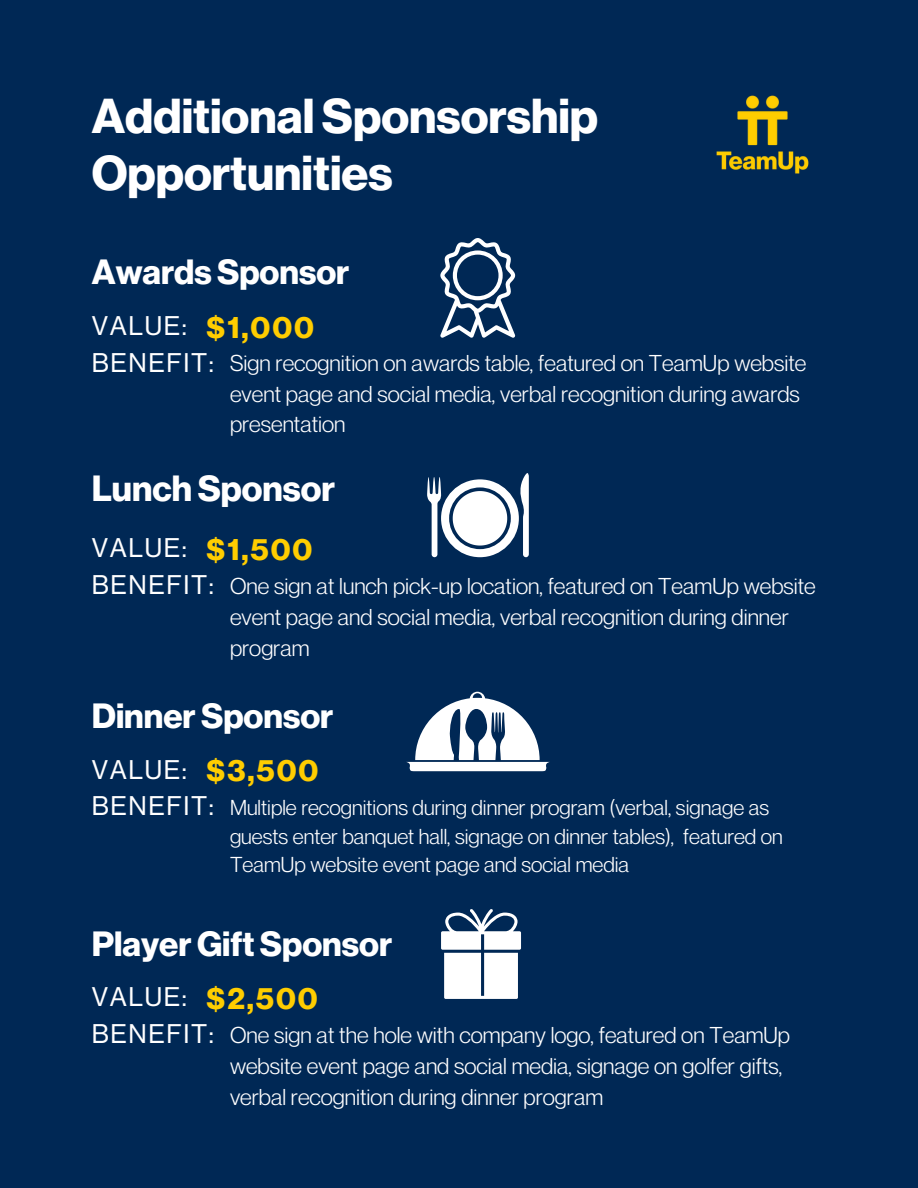
<style>
.page{position:relative;width:918px;height:1188px;background:#002855}
.page>*{position:absolute;margin:0;border:0;box-sizing:border-box;transform-origin:0 0}
.t1{font:48px/57.3px "N Haas Grotesk DS Std 75 Bd";color:#fff}
.t2{font:35.7px "N Haas Grotesk DS Std 75 Bd";color:#fff}
.t3{font:34.35px "N Haas Grotesk DS Std 75 Bd";color:#fff}
.t4{font:30.3px "N Haas Grotesk DS Std 75 Bd";letter-spacing:.06em;color:#ffcd00}
.t5{font:26.4px "N Haas Grotesk DS Std 55 Rg";letter-spacing:.06em;color:#fff}
.t6{font:22.5px/30.8px "Neue Montreal";color:#fff}
.t7{font:21.15px/28.8px "Neue Montreal";color:#fff}
</style>
<div class="page">
<svg style="left:440px;top:238px;width:75px;height:100px"></svg>
<svg style="left:427px;top:473px;width:101px;height:84px"></svg>
<svg style="left:406px;top:692px;width:144px;height:79px"></svg>
<svg style="left:441px;top:909px;width:80px;height:90px"></svg>
<img style="left:716px;top:95px;width:93px;height:79px">
<p class="t1" style="left:92px;top:88px;width:508px">Additional Sponsorship<br>Opportunities</p>
<p class="t3" style="left:92px;top:252px;width:259px">AwardsSponsor</p>
<p class="t5" style="left:92px;top:311px;width:97px">VALUE:</p>
<p class="t5" style="left:92px;top:347px;width:124px">BENEFIT:</p>
<p class="t4" style="left:207px;top:310px;width:109px">$1,000</p>
<p class="t6" style="left:230px;top:347px;width:578px">Sign recognition on awards table, featured on TeamUp website event page and social media, verbal recognition during awards presentation</p>
<p class="t2" style="left:92px;top:467px;width:245px">LunchSponsor</p>
<p class="t4" style="left:207px;top:532px;width:107px">$1,500</p>
<p class="t5" style="left:92px;top:533px;width:97px">VALUE:</p>
<p class="t5" style="left:92px;top:570px;width:124px">BENEFIT:</p>
<p class="t6" style="left:230px;top:571px;width:587px">One sign at lunch pick-up location, featured on TeamUp website event page and social media, verbal recognition during dinner program</p>
<p class="t3" style="left:92px;top:696px;width:243px">Dinner Sponsor</p>
<p class="t5" style="left:92px;top:755px;width:97px">VALUE:</p>
<p class="t5" style="left:92px;top:791px;width:124px">BENEFIT:</p>
<p class="t4" style="left:207px;top:753px;width:113px">$3,500</p>
<p class="t7" style="left:230px;top:793px;width:554px">Multiple recognitions during dinner program (verbal, signage as guests enter banquet hall, signage on dinner tables), featured on<br>TeamUp website event page and social media</p>
<p class="t3" style="left:92px;top:924px;width:302px">Player Gift Sponsor</p>
<p class="t5" style="left:92px;top:982px;width:97px">VALUE:</p>
<p class="t5" style="left:92px;top:1019px;width:124px">BENEFIT:</p>
<p class="t4" style="left:207px;top:981px;width:113px">$2,500</p>
<p class="t6" style="left:230px;top:1020px;width:562px">One sign at the hole with company logo, featured on TeamUp website event page and social media, signage on golfer gifts, verbal recognition during dinner program</p>
</div>
